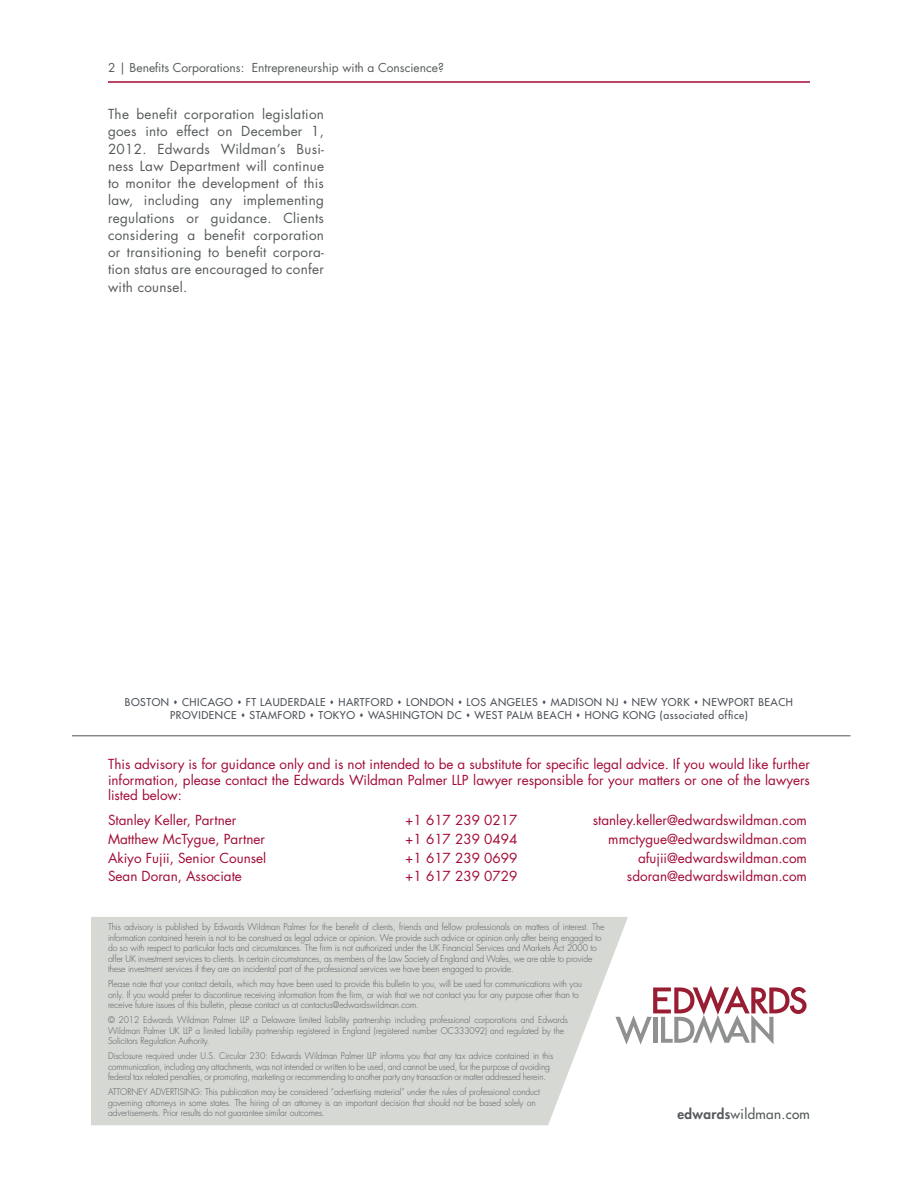
<style>
.page{position:relative;width:918px;height:1188px;background:#fff}
.page>*{position:absolute;margin:0;border:0;box-sizing:border-box;transform-origin:0 0}
.CA-BodyText{font:13.5px/17.2px "Futura Std";letter-spacing:.02em;color:#565a5c;text-align:justify}
.CA-AuthorlistatEnd{font:13.5px "Futura Std";color:#a30a34}
.CA-AuthorlistIntroTe{font:13.5px/15.8px "Futura Std";color:#a30a34;text-align:justify}
.CA-BulletedText{font:500 13.5px "Futura Std";letter-spacing:.025em;color:#565a5c}
.CA-2ndPageTitle{font:12px "Futura Std";color:#565a5c}
.t1{font:500 10.5px/13.5px "Futura Std";letter-spacing:.05em;color:#4c5159;text-align:center}
.CA-Disclaimer{font:300 9px/10.5px "Futura Std";letter-spacing:-.01em;color:#565a5c;scale:.95 1}
.CA-Disclaimer-2{font:300 9px/10.5px "Futura Std";letter-spacing:-.01em;color:#565a5c;scale:.94 1}
.s1{font-weight:800}
</style>
<div class="page">
<hr style="left:108px;top:81px;width:702px;height:2px;background:#a30a34">
<div style="left:91px;top:917px;width:537px;height:208px;background:#d6d8d4"></div>
<hr style="left:72px;top:735px;width:778px;height:1px;background:#4c5159">
<svg style="left:615px;top:956px;width:192px;height:96px"></svg>
<p class="CA-2ndPageTitle" style="left:108px;top:60px;width:337px">2 | Benefits Corporations: Entrepreneurship with a Conscience?</p>
<p class="CA-BodyText" style="left:108px;top:106px;width:218px">The benefit corporation legislation goes into effect on December 1, 2012. Edwards Wildman’s Busi&shy;ness Law Department will continue to monitor the development of this law, including any implementing regulations or guidance. Clients considering a benefit corporation or transitioning to benefit corpora&shy;tion status are encouraged to confer with counsel.</p>
<p class="t1" style="left:125px;top:695px;width:670px">BOSTON CHICAGO FT LAUDERDALE HARTFORD LONDON LOS ANGELES MADISON NJ NEW YORK NEWPORT BEACH<br>PROVIDENCE STAMFORD TOKYO WASHINGTON DC WEST PALM BEACH HONG KONG (associated office)</p>
<p class="CA-AuthorlistIntroTe" style="left:108px;top:756px;width:704px">This advisory is for guidance only and is not intended to be a substitute for specific legal advice. If you would like further information, please contact the Edwards Wildman Palmer LLP lawyer responsible for your matters or one of the lawyers listed below:</p>
<p class="CA-AuthorlistatEnd" style="left:108px;top:811px;width:130px">Stanley Keller, Partner</p>
<p class="CA-AuthorlistatEnd" style="left:405px;top:811px;width:114px">+1 617 239 0217</p>
<p class="CA-AuthorlistatEnd" style="left:593px;top:811px;width:216px">stanley.keller@edwardswildman.com</p>
<p class="CA-AuthorlistatEnd" style="left:108px;top:830px;width:159px">Matthew McTygue, Partner</p>
<p class="CA-AuthorlistatEnd" style="left:405px;top:830px;width:114px">+1 617 239 0494</p>
<p class="CA-AuthorlistatEnd" style="left:608px;top:830px;width:200px">mmctygue@edwardswildman.com</p>
<p class="CA-AuthorlistatEnd" style="left:108px;top:849px;width:160px">Akiyo Fujii, Senior Counsel</p>
<p class="CA-AuthorlistatEnd" style="left:405px;top:849px;width:114px">+1 617 239 0699</p>
<p class="CA-AuthorlistatEnd" style="left:638px;top:849px;width:170px">afujii@edwardswildman.com</p>
<p class="CA-AuthorlistatEnd" style="left:108px;top:868px;width:135px">Sean Doran, Associate</p>
<p class="CA-AuthorlistatEnd" style="left:405px;top:868px;width:114px">+1 617 239 0729</p>
<p class="CA-AuthorlistatEnd" style="left:627px;top:868px;width:182px">sdoran@edwardswildman.com</p>
<p class="CA-Disclaimer" style="left:108px;top:922px;width:524px">This advisory is published by Edwards Wildman Palmer for the benefit of clients, friends and fellow professionals on matters of interest. The information contained herein is not to be construed as legal advice or opinion. We provide such advice or opinion only after being engaged to do so with respect to particular facts and circumstances. The firm is not authorized under the UK Financial Services and Markets Act 2000 to offer UK investment services to clients. In certain circumstances, as members of the Law Society of England and Wales, we are able to provide these investment services if they are an incidental part of the professional services we have been engaged to provide.</p>
<p class="CA-Disclaimer" style="left:108px;top:979px;width:500px">Please note that your contact details, which may have been used to provide this bulletin to you, will be used for communications with you only. If you would prefer to discontinue receiving information from the firm, or wish that we not contact you for any purpose other than to receive future issues of this bulletin, please contact us at contactus@edwardswildman.com.</p>
<p class="CA-Disclaimer-2" style="left:108px;top:1015px;width:491px">© 2012 Edwards Wildman Palmer LLP a Delaware limited liability partnership including professional corporations and Edwards<br>Wildman Palmer UK LLP a limited liability partnership registered in England (registered number OC333092) and regulated by the<br>Solicitors Regulation Authority.</p>
<p class="CA-Disclaimer" style="left:108px;top:1051px;width:470px">Disclosure required under U.S. Circular 230: Edwards Wildman Palmer LLP informs you that any tax advice contained in this communication, including any attachments, was not intended or written to be used, and cannot be used, for the purpose of avoiding federal tax related penalties, or promoting, marketing or recommending to another party any transaction or matter addressed herein.</p>
<p class="CA-Disclaimer" style="left:108px;top:1087px;width:456px">ATTORNEY ADVERTISING: This publication may be considered “advertising material” under the rules of professional conduct governing attorneys in some states. The hiring of an attorney is an important decision that should not be based solely on advertisements. Prior results do not guarantee similar outcomes.</p>
<p class="CA-BulletedText" style="left:678px;top:1106px;width:134px"><span class="s1">edwards</span>wildman.com</p>
</div>
